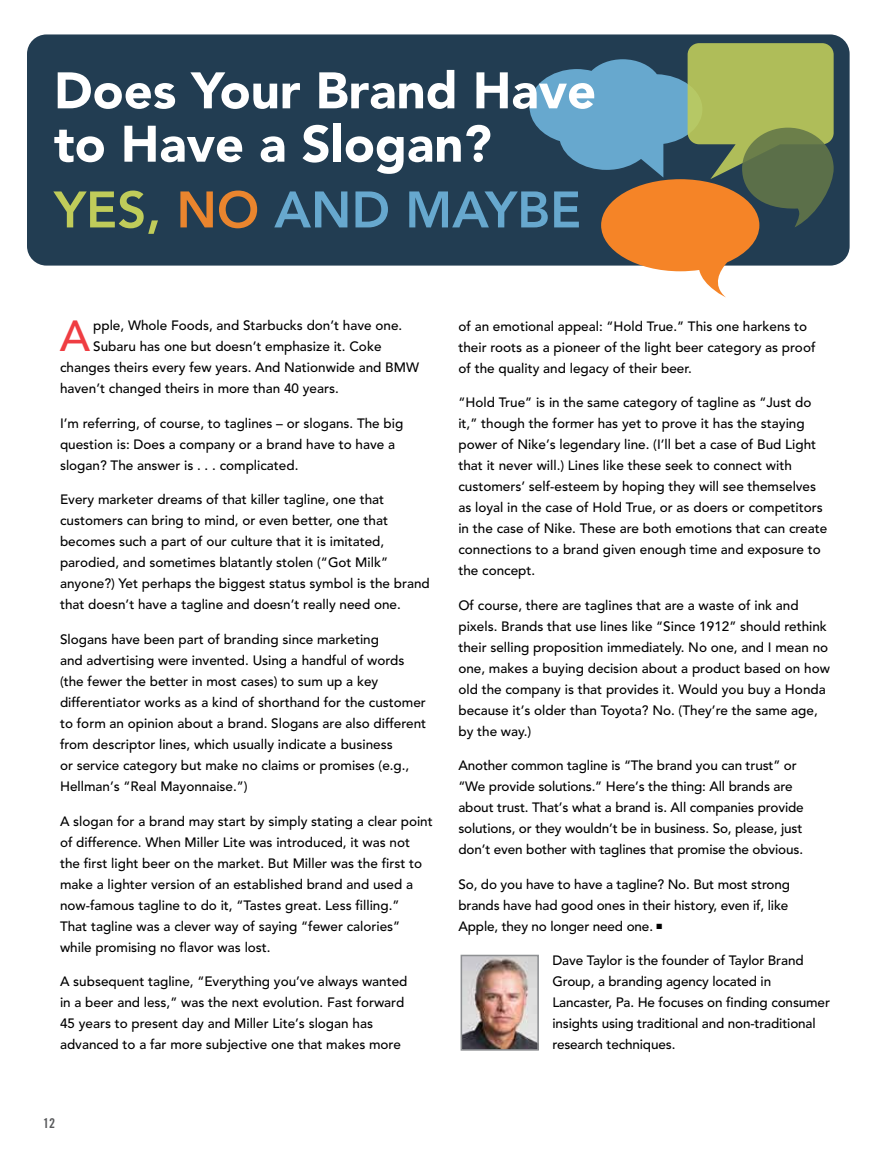
<style>
.page{position:relative;width:878px;height:1161px;background:#fff}
.page>*{position:absolute;margin:0;border:0;box-sizing:border-box;transform-origin:0 0}
.t1{font:900 50.85px/53.4px "Avenir";color:#fff}
.t2{font:800 50.85px "Avenir";color:#67a8ce}
.t3{font:500 43.2px "Avenir";color:#ef3d42}
.t4{font:500 13.5px/21px "Avenir";color:#000}
.t5{font:13.5px "Trade Gothic LT Std Bd Cn 20";color:#58595b}
.s1{color:#c0cc5a}
.s2{color:#ea852e}
</style>
<div class="page">
<img style="left:463px;top:958px;width:73px;height:90px">
<div style="left:460px;top:955px;width:79px;height:96px;border:2px solid #8e9093"></div>
<div style="left:27px;top:34px;width:822px;height:232px;background:#223d52;border-radius:19px"></div>
<svg style="left:529px;top:43px;width:304px;height:254px"></svg>
<h1 class="t1" style="left:54px;top:64px;width:543px">Does Your Brand Have to Have a Slogan?</h1>
<h1 class="t2" style="left:54px;top:180px;width:528px"><span class="s1">YES,</span> <span class="s2">NO</span> AND MAYBE</h1>
<h2 class="t3" style="left:60px;top:311px;width:32px">A</h2>
<p class="t4" style="left:93px;top:316px;width:310px">pple, Whole Foods, and Starbucks don’t have one.</p>
<p class="t4" style="left:93px;top:337px;width:290px">Subaru has one but doesn’t emphasize it. Coke</p>
<p class="t4" style="left:60px;top:358px;width:360px">changes theirs every few years. And Nationwide and BMW</p>
<p class="t4" style="left:60px;top:379px;width:280px">haven’t changed theirs in more than 40 years.</p>
<p class="t4" style="left:60px;top:413px;width:345px">I’m referring, of course, to taglines – or slogans. The big question is: Does a company or a brand have to have a slogan? The answer is . . . complicated.</p>
<p class="t4" style="left:60px;top:490px;width:371px">Every marketer dreams of that killer tagline, one that customers can bring to mind, or even better, one that becomes such a part of our culture that it is imitated, parodied, and sometimes blatantly stolen (“Got Milk” anyone?) Yet perhaps the biggest status symbol is the brand that doesn’t have a tagline and doesn’t really need one.</p>
<p class="t4" style="left:60px;top:629px;width:367px">Slogans have been part of branding since marketing<br>and advertising were invented. Using a handful of words (the fewer the better in most cases) to sum up a key differentiator works as a kind of shorthand for the customer to form an opinion about a brand. Slogans are also different from descriptor lines, which usually indicate a business<br>or service category but make no claims or promises (e.g., Hellman’s “Real Mayonnaise.”)</p>
<p class="t4" style="left:60px;top:811px;width:374px">A slogan for a brand may start by simply stating a clear point of difference. When Miller Lite was introduced, it was not the first light beer on the market. But Miller was the first to make a lighter version of an established brand and used a now-famous tagline to do it, “Tastes great. Less filling.”<br>That tagline was a clever way of saying “fewer calories” while promising no flavor was lost.</p>
<p class="t4" style="left:60px;top:971px;width:349px">A subsequent tagline, “Everything you’ve always wanted in a beer and less,” was the next evolution. Fast forward 45 years to present day and Miller Lite’s slogan has advanced to a far more subjective one that makes more</p>
<p class="t5" style="left:43px;top:1115px;width:13px">12</p>
<p class="t4" style="left:458px;top:316px;width:358px">of an emotional appeal: “Hold True.” This one harkens to their roots as a pioneer of the light beer category as proof of the quality and legacy of their beer.</p>
<p class="t4" style="left:458px;top:392px;width:370px">“Hold True” is in the same category of tagline as “Just do it,” though the former has yet to prove it has the staying power of Nike’s legendary line. (I’ll bet a case of Bud Light that it never will.) Lines like these seek to connect with customers’ self-esteem by hoping they will see themselves as loyal in the case of Hold True, or as doers or competitors in the case of Nike. These are both emotions that can create connections to a brand given enough time and exposure to the concept.</p>
<p class="t4" style="left:458px;top:595px;width:373px">Of course, there are taglines that are a waste of ink and pixels. Brands that use lines like “Since 1912” should rethink their selling proposition immediately. No one, and I mean no one, makes a buying decision about a product based on how old the company is that provides it. Would you buy a Honda because it’s older than Toyota? No. (They’re the same age, by the way.)</p>
<p class="t4" style="left:458px;top:755px;width:347px">Another common tagline is “The brand you can trust” or “We provide solutions.” Here’s the thing: All brands are about trust. That’s what a brand is. All companies provide solutions, or they wouldn’t be in business. So, please, just don’t even bother with taglines that promise the obvious.</p>
<p class="t4" style="left:458px;top:874px;width:333px">So, do you have to have a tagline? No. But most strong brands have had good ones in their history, even if, like<br>Apple, they no longer need one. ■</p>
<p class="t4" style="left:552px;top:950px;width:279px">Dave Taylor is the founder of Taylor Brand Group, a branding agency located in Lancaster, Pa. He focuses on finding consumer insights using traditional and non-traditional research techniques.</p>
</div>
